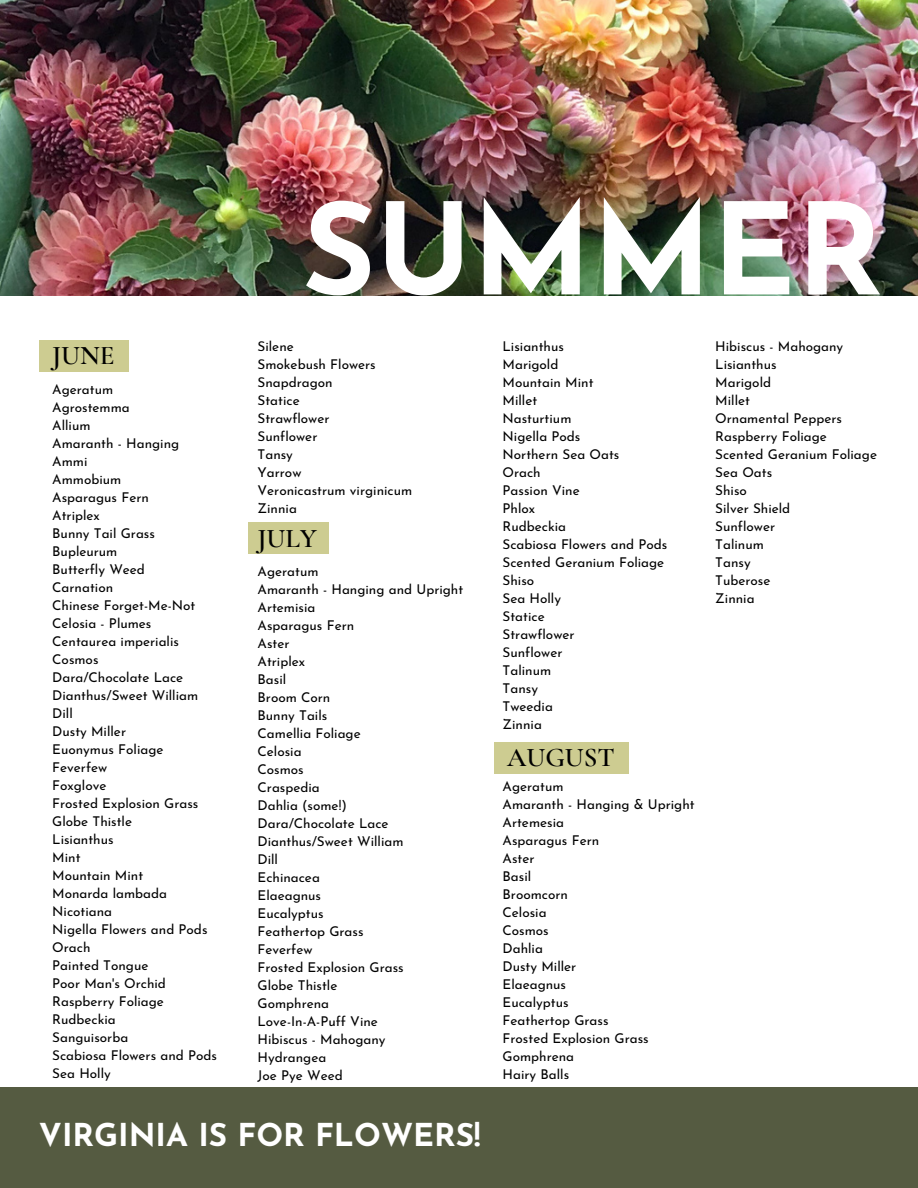
<style>
.page{position:relative;width:918px;height:1188px;background:#fff}
.page>*{position:absolute;margin:0;border:0;box-sizing:border-box;transform-origin:0 0}
.t1{font:700 126.75px "Josefin Sans";color:#fff}
.t2{font:700 31.5px "Josefin Sans";color:#fff}
.t3{font:600 27px "Cormorant Garamond";color:#000}
.t4{font:13.5px/18px "Josefin Sans";color:#000}
</style>
<div class="page">
<img style="left:0;top:0;width:918px;height:296px">
<div style="left:0;top:1088px;width:918px;height:100px;background:#555b41"></div>
<div style="left:39px;top:340px;width:90px;height:31px;background:#cdcc91"></div>
<div style="left:248px;top:523px;width:80px;height:31px;background:#cdcc91"></div>
<div style="left:494px;top:742px;width:135px;height:31px;background:#cdcc91"></div>
<h3 class="t3" style="left:52px;top:339px;width:64px">JUNE</h3>
<p class="t4" style="left:52px;top:382px;width:166px">Ageratum<br>Agrostemma<br>Allium<br>Amaranth - Hanging<br>Ammi<br>Ammobium<br>Asparagus Fern<br>Atriplex<br>Bunny Tail Grass<br>Bupleurum<br>Butterfly Weed<br>Carnation<br>Chinese Forget-Me-Not<br>Celosia - Plumes<br>Centaurea imperialis<br>Cosmos<br>Dara/Chocolate Lace<br>Dianthus/Sweet William<br>Dill<br>Dusty Miller<br>Euonymus Foliage<br>Feverfew<br>Foxglove<br>Frosted Explosion Grass<br>Globe Thistle<br>Lisianthus<br>Mint<br>Mountain Mint<br>Monarda lambada<br>Nicotiana<br>Nigella Flowers and Pods<br>Orach<br>Painted Tongue<br>Poor Man's Orchid<br>Raspberry Foliage<br>Rudbeckia<br>Sanguisorba<br>Scabiosa Flowers and Pods<br>Sea Holly</p>
<h1 class="t1" style="left:302px;top:199px;width:583px">SUMMER</h1>
<p class="t4" style="left:258px;top:339px;width:156px">Silene<br>Smokebush Flowers<br>Snapdragon<br>Statice<br>Strawflower<br>Sunflower<br>Tansy<br>Yarrow<br>Veronicastrum virginicum<br>Zinnia</p>
<p class="t4" style="left:503px;top:339px;width:166px">Lisianthus<br>Marigold<br>Mountain Mint<br>Millet<br>Nasturtium<br>Nigella Pods<br>Northern Sea Oats<br>Orach<br>Passion Vine<br>Phlox<br>Rudbeckia<br>Scabiosa Flowers and Pods<br>Scented Geranium Foliage<br>Shiso<br>Sea Holly<br>Statice<br>Strawflower<br>Sunflower<br>Talinum<br>Tansy<br>Tweedia<br>Zinnia</p>
<h3 class="t3" style="left:258px;top:522px;width:61px">JULY</h3>
<p class="t4" style="left:258px;top:563px;width:207px">Ageratum<br>Amaranth - Hanging and Upright<br>Artemisia<br>Asparagus Fern<br>Aster<br>Atriplex<br>Basil<br>Broom Corn<br>Bunny Tails<br>Camellia Foliage<br>Celosia<br>Cosmos<br>Craspedia<br>Dahlia (some!)<br>Dara/Chocolate Lace<br>Dianthus/Sweet William<br>Dill<br>Echinacea<br>Elaeagnus<br>Eucalyptus<br>Feathertop Grass<br>Feverfew<br>Frosted Explosion Grass<br>Globe Thistle<br>Gomphrena<br>Love-In-A-Puff Vine<br>Hibiscus - Mahogany<br>Hydrangea<br>Joe Pye Weed</p>
<h3 class="t3" style="left:507px;top:741px;width:109px">AUGUST</h3>
<p class="t4" style="left:503px;top:779px;width:194px">Ageratum<br>Amaranth - Hanging &amp; Upright<br>Artemesia<br>Asparagus Fern<br>Aster<br>Basil<br>Broomcorn<br>Celosia<br>Cosmos<br>Dahlia<br>Dusty Miller<br>Elaeagnus<br>Eucalyptus<br>Feathertop Grass<br>Frosted Explosion Grass<br>Gomphrena<br>Hairy Balls</p>
<p class="t4" style="left:715px;top:339px;width:163px">Hibiscus - Mahogany<br>Lisianthus<br>Marigold<br>Millet<br>Ornamental Peppers<br>Raspberry Foliage<br>Scented Geranium Foliage<br>Sea Oats<br>Shiso<br>Silver Shield<br>Sunflower<br>Talinum<br>Tansy<br>Tuberose<br>Zinnia</p>
<h2 class="t2" style="left:39px;top:1122px;width:443px">VIRGINIA IS FOR FLOWERS!</h2>
</div>
